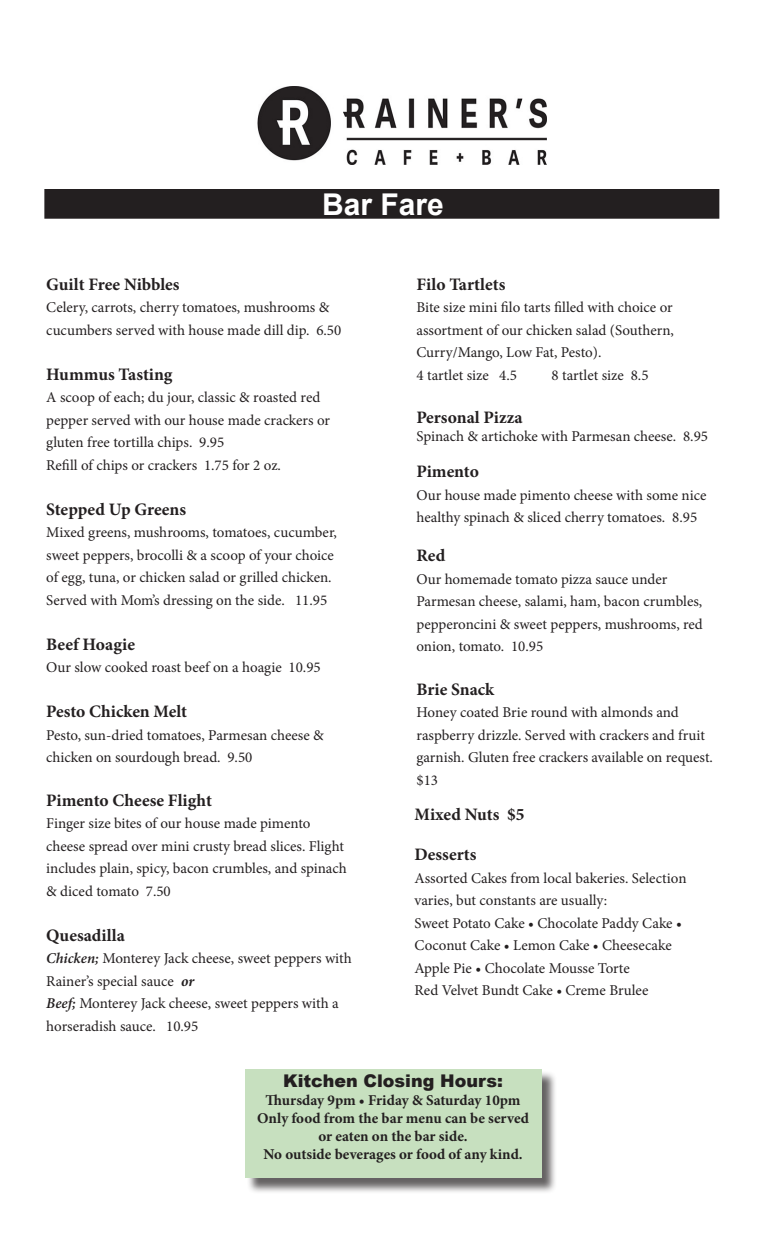
<style>
.page{position:relative;width:765px;height:1260px;background:#fff}
.page>*{position:absolute;margin:0;border:0;box-sizing:border-box;transform-origin:0 0}
.t1{font:700 30px "Arial";color:#fff}
.t2{font:700 17.5px "Minion Pro";color:#231f20}
.t3{font:900 17.5px "Arial";color:#231f20}
.t4{font:15px/22.5px "Minion Pro";color:#231f20}
.t5{font:700 15px/18px "Minion Pro";color:#231f20;text-align:center}
.s1{font-weight:600;font-style:italic}
.s2{font-weight:700;font-style:italic}
</style>
<div class="page">
<div style="left:246px;top:1071px;width:311px;height:123px;background:#231f20;opacity:.7"></div>
<div style="left:245px;top:1069px;width:296px;height:109px;background:#c7e0bf"></div>
<img style="left:257px;top:86px;width:74px;height:75px">
<img style="left:344px;top:98px;width:203px;height:67px">
<div style="left:45px;top:190px;width:674px;height:28px;background:#231f20"></div>
<div style="left:44px;top:189px;width:675px;height:30px;border:1px solid #231f20"></div>
<h1 class="t1" style="left:322px;top:184px;width:123px">Bar Fare</h1>
<p class="t2" style="left:46px;top:272px;width:135px">Guilt Free Nibbles</p>
<p class="t4" style="left:46px;top:296px;width:297px">Celery, carrots, cherry tomatoes, mushrooms &amp; cucumbers served with house made dill dip. 6.50</p>
<p class="t2" style="left:46px;top:362px;width:128px">Hummus Tasting</p>
<p class="t4" style="left:46px;top:386px;width:285px">A scoop of each; du jour, classic &amp; roasted red pepper served with our house made crackers or gluten free tortilla chips. 9.95<br>Refill of chips or crackers 1.75 for 2 oz.</p>
<p class="t2" style="left:46px;top:497px;width:141px">Stepped Up Greens</p>
<p class="t4" style="left:46px;top:521px;width:292px">Mixed greens, mushrooms, tomatoes, cucumber, sweet peppers, brocolli &amp; a scoop of your choice of egg, tuna, or chicken salad or grilled chicken.<br>Served with Mom’s dressing on the side. 11.95</p>
<p class="t2" style="left:46px;top:632px;width:90px">Beef Hoagie</p>
<p class="t4" style="left:46px;top:656px;width:276px">Our slow cooked roast beef on a hoagie 10.95</p>
<p class="t2" style="left:46px;top:700px;width:142px">Pesto Chicken Melt</p>
<p class="t4" style="left:46px;top:724px;width:279px">Pesto, sun-dried tomatoes, Parmesan cheese &amp; chicken on sourdough bread. 9.50</p>
<p class="t2" style="left:46px;top:788px;width:167px">Pimento Cheese Flight</p>
<p class="t4" style="left:46px;top:812px;width:302px">Finger size bites of our house made pimento cheese spread over mini crusty bread slices. Flight includes plain, spicy, bacon crumbles, and spinach &amp; diced tomato 7.50</p>
<p class="t2" style="left:46px;top:923px;width:80px">Quesadilla</p>
<p class="t4" style="left:46px;top:947px;width:307px"><span class="s1">Chicken;</span> Monterey Jack cheese, sweet peppers with Rainer’s special sauce <span class="s2">or<br></span><span class="s1">Beef;</span> Monterey Jack cheese, sweet peppers with a horseradish sauce. 10.95</p>
<p class="t2" style="left:416px;top:272px;width:91px">Filo Tartlets</p>
<p class="t4" style="left:416px;top:296px;width:259px">Bite size mini filo tarts filled with choice or assortment of our chicken salad (Southern, Curry/Mango, Low Fat, Pesto).<br>4 tartlet size 4.5</p>
<p class="t4" style="left:551px;top:364px;width:99px">8 tartlet size 8.5</p>
<p class="t2" style="left:416px;top:406px;width:108px">Personal Pizza</p>
<p class="t4" style="left:416px;top:425px;width:293px">Spinach &amp; artichoke with Parmesan cheese. 8.95</p>
<p class="t2" style="left:416px;top:460px;width:64px">Pimento</p>
<p class="t4" style="left:416px;top:484px;width:291px">Our house made pimento cheese with some nice healthy spinach &amp; sliced cherry tomatoes. 8.95</p>
<p class="t2" style="left:416px;top:544px;width:30px">Red</p>
<p class="t4" style="left:416px;top:568px;width:288px">Our homemade tomato pizza sauce under Parmesan cheese, salami, ham, bacon crumbles, pepperoncini &amp; sweet peppers, mushrooms, red onion, tomato. 10.95</p>
<p class="t2" style="left:416px;top:677px;width:79px">Brie Snack</p>
<p class="t4" style="left:416px;top:701px;width:298px">Honey coated Brie round with almonds and raspberry drizzle. Served with crackers and fruit garnish. Gluten free crackers available on request. $13</p>
<p class="t2" style="left:415px;top:802px;width:112px">Mixed Nuts $5</p>
<p class="t2" style="left:415px;top:842px;width:64px">Desserts</p>
<p class="t4" style="left:415px;top:867px;width:274px">Assorted Cakes from local bakeries. Selection varies, but constants are usually:<br>Sweet Potato Cake • Chocolate Paddy Cake • Coconut Cake • Lemon Cake • Cheesecake Apple Pie • Chocolate Mousse Torte<br>Red Velvet Bundt Cake • Creme Brulee</p>
<p class="t3" style="left:283px;top:1068px;width:221px">Kitchen Closing Hours:</p>
<p class="t5" style="left:257px;top:1091px;width:273px">Thursday 9pm • Friday &amp; Saturday 10pm Only food from the bar menu can be served or eaten on the bar side.<br>No outside beverages or food of any kind.</p>
</div>
